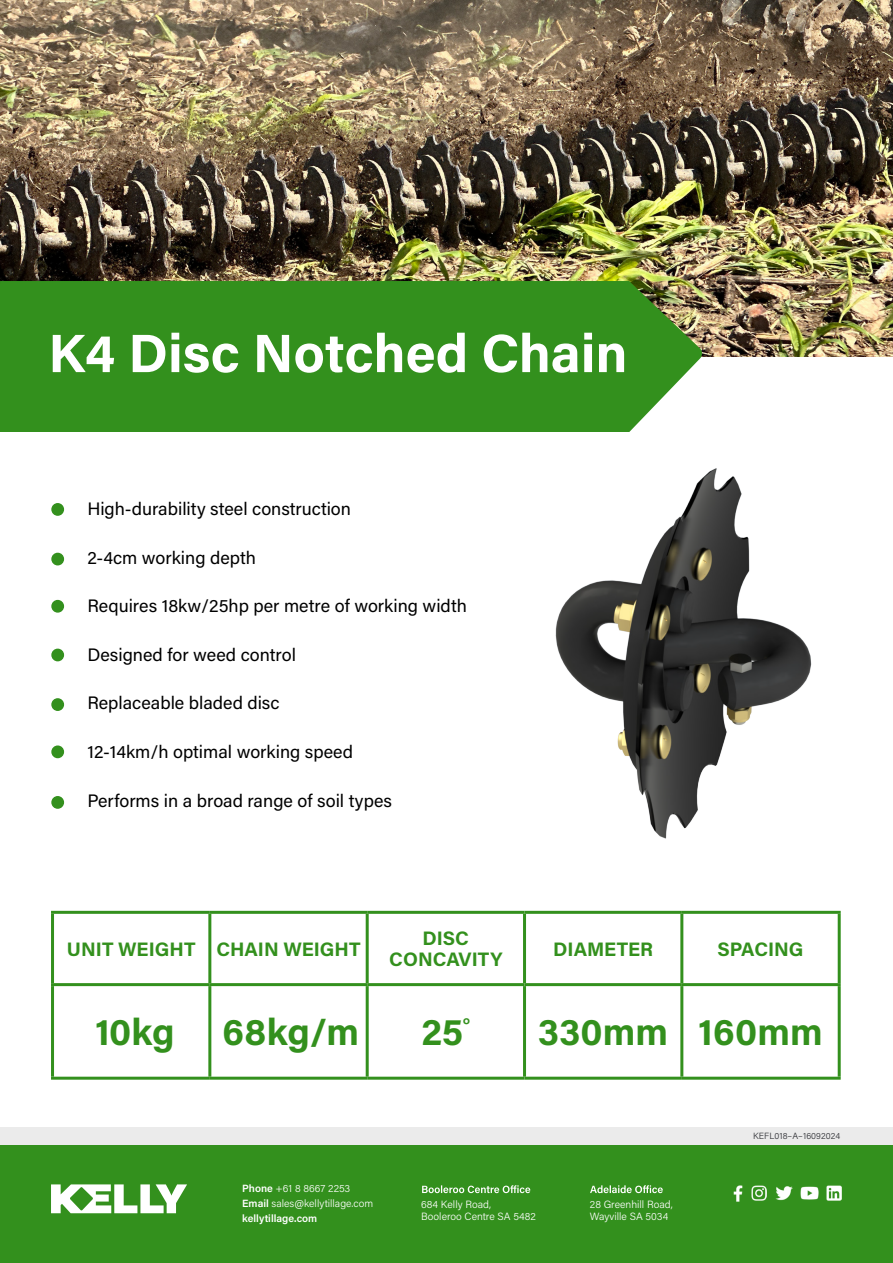
<style>
.page{position:relative;width:893px;height:1263px;background:#fff}
.page>*{position:absolute;margin:0;border:0;box-sizing:border-box;transform-origin:0 0}
.t1{font:700 54px "Acumin Pro";color:#fff}
.t2{font:700 37.5px "Acumin Pro";color:#33901d}
.t3{font:700 19.5px/21px "Acumin Pro";color:#33901d;text-align:center}
.t4{font:18px "Acumin Pro";color:#000}
.t5{font:300 10.5px/12.6px "Acumin Pro";color:#fff}
.t6{font:300 9px "Acumin Pro";letter-spacing:.01em;color:#2d2e33}
.s1{font-weight:600}
</style>
<div class="page">
<img style="left:0;top:0;width:893px;height:356px">
<div style="left:0;top:1144px;width:893px;height:119px;background:#33901d"></div>
<div style="left:0;top:1127px;width:893px;height:17px;background:#ebebeb"></div>
<img style="left:776px;top:1186px;width:16px;height:15px">
<img style="left:733px;top:1185px;width:10px;height:16px">
<img style="left:752px;top:1186px;width:15px;height:15px">
<img style="left:800px;top:1186px;width:18px;height:14px">
<img style="left:827px;top:1185px;width:15px;height:15px">
<svg style="left:422px;top:1185px;width:108px;height:8px"></svg>
<svg style="left:590px;top:1185px;width:73px;height:8px"></svg>
<svg style="left:51px;top:1184px;width:136px;height:29px"></svg>
<hr style="left:51px;top:914px;width:3px;height:69px;background:#33901d">
<hr style="left:51px;top:986px;width:3px;height:91px;background:#33901d">
<hr style="left:51px;top:911px;width:159px;height:3px;background:#33901d">
<hr style="left:210px;top:911px;width:157px;height:3px;background:#33901d">
<hr style="left:367px;top:911px;width:157px;height:3px;background:#33901d">
<hr style="left:524px;top:911px;width:158px;height:3px;background:#33901d">
<hr style="left:682px;top:911px;width:159px;height:3px;background:#33901d">
<hr style="left:208px;top:914px;width:3px;height:69px;background:#33901d">
<hr style="left:366px;top:914px;width:3px;height:69px;background:#33901d">
<hr style="left:523px;top:914px;width:3px;height:69px;background:#33901d">
<hr style="left:680px;top:914px;width:3px;height:69px;background:#33901d">
<hr style="left:838px;top:914px;width:3px;height:69px;background:#33901d">
<hr style="left:208px;top:986px;width:3px;height:91px;background:#33901d">
<hr style="left:366px;top:986px;width:3px;height:91px;background:#33901d">
<hr style="left:523px;top:986px;width:3px;height:91px;background:#33901d">
<hr style="left:680px;top:986px;width:3px;height:91px;background:#33901d">
<hr style="left:838px;top:986px;width:3px;height:91px;background:#33901d">
<hr style="left:51px;top:983px;width:159px;height:3px;background:#33901d">
<hr style="left:210px;top:983px;width:157px;height:3px;background:#33901d">
<hr style="left:367px;top:983px;width:157px;height:3px;background:#33901d">
<hr style="left:524px;top:983px;width:158px;height:3px;background:#33901d">
<hr style="left:682px;top:983px;width:159px;height:3px;background:#33901d">
<hr style="left:51px;top:1077px;width:159px;height:3px;background:#33901d">
<hr style="left:210px;top:1077px;width:157px;height:3px;background:#33901d">
<hr style="left:367px;top:1077px;width:157px;height:3px;background:#33901d">
<hr style="left:524px;top:1077px;width:158px;height:3px;background:#33901d">
<hr style="left:682px;top:1077px;width:159px;height:3px;background:#33901d">
<div style="left:52px;top:504px;width:11px;height:11px;background:#33901d;border-radius:50%"></div>
<div style="left:51px;top:503px;width:13px;height:13px;border:2px solid #33901d;border-radius:50%"></div>
<div style="left:52px;top:553px;width:11px;height:12px;background:#33901d;border-radius:50%"></div>
<div style="left:51px;top:553px;width:13px;height:12px;border:2px solid #33901d;border-radius:50%"></div>
<div style="left:52px;top:601px;width:11px;height:11px;background:#33901d;border-radius:50%"></div>
<div style="left:51px;top:600px;width:13px;height:13px;border:2px solid #33901d;border-radius:50%"></div>
<div style="left:52px;top:649px;width:11px;height:12px;background:#33901d;border-radius:50%"></div>
<div style="left:51px;top:649px;width:13px;height:12px;border:2px solid #33901d;border-radius:50%"></div>
<div style="left:52px;top:699px;width:11px;height:11px;background:#33901d;border-radius:50%"></div>
<div style="left:51px;top:698px;width:13px;height:13px;border:2px solid #33901d;border-radius:50%"></div>
<div style="left:52px;top:746px;width:11px;height:11px;background:#33901d;border-radius:50%"></div>
<div style="left:51px;top:745px;width:13px;height:13px;border:2px solid #33901d;border-radius:50%"></div>
<div style="left:52px;top:797px;width:11px;height:11px;background:#33901d;border-radius:50%"></div>
<div style="left:51px;top:796px;width:13px;height:13px;border:2px solid #33901d;border-radius:50%"></div>
<img style="left:555px;top:468px;width:257px;height:371px">
<div style="left:0;top:281px;width:703px;height:151px;background:#33901d"></div>
<h1 class="t1" style="left:48px;top:315px;width:581px">K4 Disc Notched Chain</h1>
<p class="t4" style="left:87px;top:496px;width:265px">High-durability steel construction</p>
<p class="t4" style="left:87px;top:545px;width:170px">2-4cm working depth</p>
<p class="t4" style="left:87px;top:593px;width:381px">Requires 18kw/25hp per metre of working width</p>
<p class="t4" style="left:87px;top:642px;width:210px">Designed for weed control</p>
<p class="t4" style="left:87px;top:691px;width:194px">Replaceable bladed disc</p>
<p class="t4" style="left:87px;top:739px;width:267px">12-14km/h optimal working speed</p>
<p class="t4" style="left:87px;top:788px;width:306px">Performs in a broad range of soil types</p>
<p class="t3" style="left:67px;top:937px;width:295px">UNIT WEIGHT CHAIN WEIGHT</p>
<p class="t3" style="left:389px;top:927px;width:115px">DISC<br>CONCAVITY</p>
<p class="t3" style="left:553px;top:937px;width:101px">DIAMETER</p>
<p class="t3" style="left:718px;top:937px;width:87px">SPACING</p>
<h2 class="t2" style="left:95px;top:1006px;width:81px">10kg</h2>
<h2 class="t2" style="left:222px;top:1006px;width:138px">68kg/m</h2>
<h2 class="t2" style="left:421px;top:1006px;width:50px">25<sup>°</sup></h2>
<h2 class="t2" style="left:538px;top:1006px;width:286px">330mm 160mm</h2>
<p class="t5" style="left:242px;top:1181px;width:132px;line-height:14.7px"><span class="s1">Phone</span> +61 8 8667 2253<br><span class="s1">Email</span> sales@kellytillage.com <span class="s1">kellytillage.com</span></p>
<p class="t5" style="left:421px;top:1197px;width:116px">684 Kelly Road,<br>Booleroo Centre SA 5482</p>
<p class="t5" style="left:590px;top:1197px;width:84px">28 Greenhill Road,<br>Wayville SA 5034</p>
<p class="t6" style="left:753px;top:1130px;width:89px">KEFL018–A–16092024</p>
</div>
